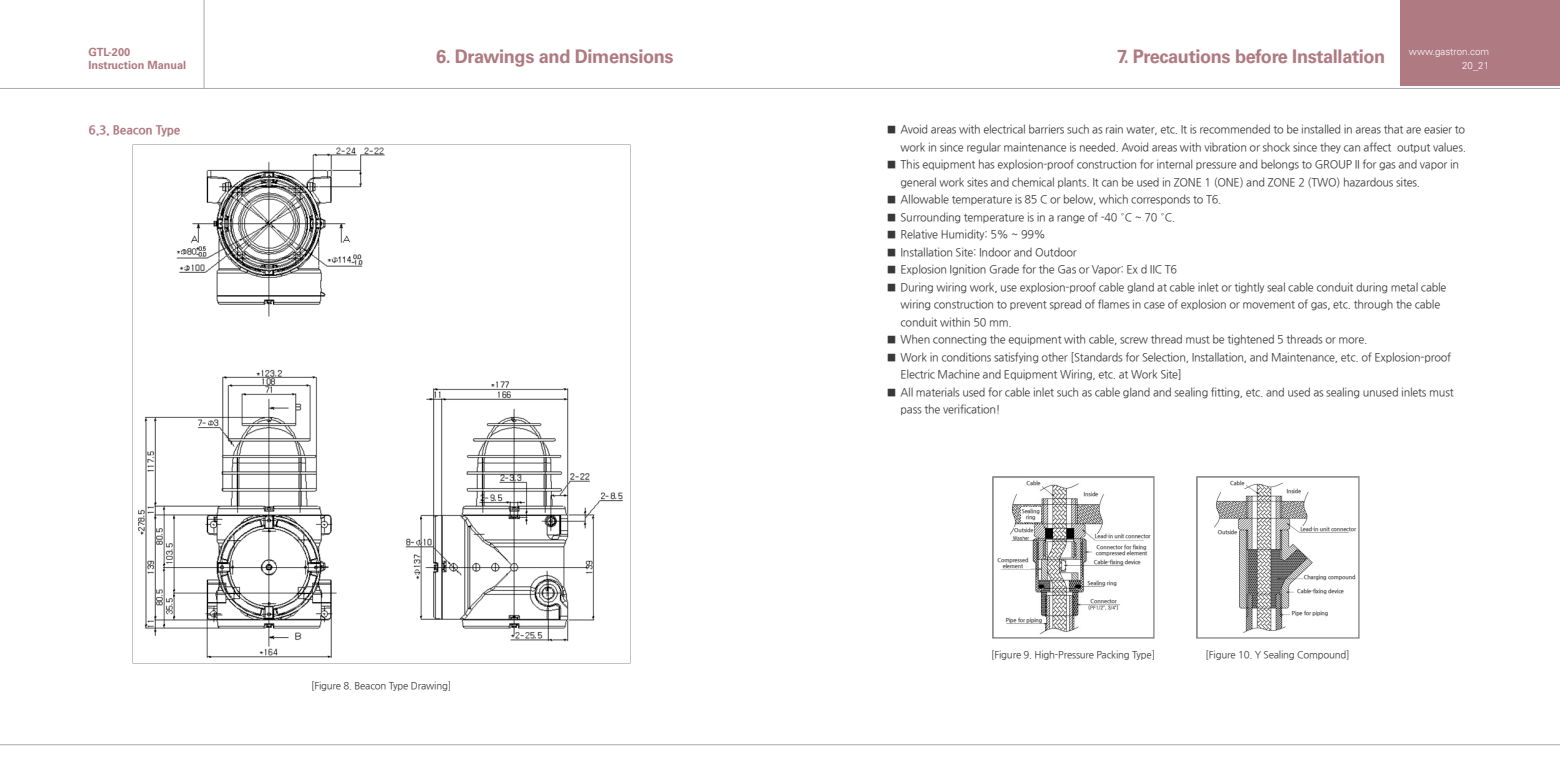
<style>
.page{position:relative;width:1560px;height:780px;background:#fff}
.page>*{position:absolute;margin:0;border:0;box-sizing:border-box;transform-origin:0 0}
.t1{font:700 18.75px "Univers LT Std";letter-spacing:-.02em;color:#af7a81}
.t2{font:800 12.5px "Nanum Gothic";letter-spacing:-.02em;color:#af7a81}
.t3{font:11.25px/17.5px "Nanum Gothic";letter-spacing:-.02em;color:#383839}
.t4{font:700 11.25px/12.5px "Univers LT Std";color:#af7a81}
.t5{font:10px "Nanum Gothic";letter-spacing:-.02em;color:#383839}
.t6{font:300 10px/13.8px "Univers LT Std";color:#fff;text-align:right}
.t7{font:700 5.75px/5.8px "Nanum Gothic";letter-spacing:-.02em;color:#383839;text-align:center}
.s1{font-family:"Nanum Gothic";font-weight:400}
</style>
<div class="page">
<div style="left:1400px;top:0;width:159px;height:85px;background:#af7a81"></div>
<hr style="left:0;top:88px;width:1559px;height:1px;background:#a6abb0">
<hr style="left:0;top:744px;width:1559px;height:1px;background:#a6abb0">
<hr style="left:204px;top:0;width:1px;height:89px;background:#a6abb0">
<img style="left:138px;top:147px;width:485px;height:511px">
<img style="left:992px;top:476px;width:162px;height:162px">
<img style="left:1196px;top:476px;width:162px;height:162px">
<div style="left:1025px;top:480px;width:16px;height:6px;background:#fff"></div>
<div style="left:1229px;top:480px;width:16px;height:6px;background:#fff"></div>
<div style="left:1083px;top:491px;width:16px;height:6px;background:#fff"></div>
<div style="left:1285px;top:488px;width:16px;height:6px;background:#fff"></div>
<div style="left:1014px;top:527px;width:19px;height:6px;background:#fff"></div>
<div style="left:1217px;top:529px;width:20px;height:6px;background:#fff"></div>
<div style="left:1094px;top:533px;width:56px;height:6px;background:#fff"></div>
<div style="left:1300px;top:526px;width:55px;height:6px;background:#fff"></div>
<div style="left:1302px;top:574px;width:53px;height:5px;background:#fff"></div>
<div style="left:1293px;top:587px;width:53px;height:8px;background:#fff"></div>
<div style="left:1290px;top:609px;width:53px;height:8px;background:#fff"></div>
<div style="left:1089px;top:559px;width:55px;height:6px;background:#fff"></div>
<div style="left:1087px;top:580px;width:56px;height:6px;background:#fff"></div>
<div style="left:1020px;top:507px;width:20px;height:14px;background:#fff"></div>
<div style="left:1087px;top:598px;width:32px;height:6px;background:#fff"></div>
<div style="left:1002px;top:617px;width:43px;height:5px;background:#fff"></div>
<div style="left:995px;top:557px;width:35px;height:11px;background:#fff"></div>
<div style="left:1092px;top:544px;width:58px;height:12px;background:#fff"></div>
<p class="t4" style="left:88px;top:47px;width:99px">GTL-200<br>Instruction Manual</p>
<p class="t2" style="left:89px;top:124px;width:93px">6.3. Beacon Type</p>
<h1 class="t1" style="left:436px;top:49px;width:239px">6. Drawings and Dimensions</h1>
<p class="t5" style="left:311px;top:681px;width:142px">[Figure 8. Beacon Type Drawing]</p>
<h1 class="t1" style="left:1117px;top:49px;width:270px">7. Precautions before Installation</h1>
<p class="t6" style="left:1408px;top:46px;width:82px">www.gastron.com<br>20<span class="s1">_</span>21</p>
<p class="t3" style="left:886px;top:121px;width:581px;text-align:right">■ Avoid areas with electrical barriers such as rain water, etc. It is recommended to be installed in areas that are easier to work in since regular maintenance is needed. Avoid areas with vibration or shock since they can affect output values.</p>
<p class="t3" style="left:900px;top:156px;width:560px;text-indent:-14px">■ This equipment has explosion-proof construction for internal pressure and belongs to GROUP II for gas and vapor in general work sites and chemical plants. It can be used in ZONE 1 (ONE) and ZONE 2 (TWO) hazardous sites.</p>
<p class="t3" style="left:886px;top:191px;width:337px">■ Allowable temperature is 85 C or below, which corresponds to T6.</p>
<p class="t3" style="left:886px;top:208px;width:290px">■ Surrounding temperature is in a range of -40 °C ~ 70 °C.</p>
<p class="t3" style="left:886px;top:226px;width:161px">■ Relative Humidity: 5% ~ 99%</p>
<p class="t3" style="left:886px;top:243px;width:192px">■ Installation Site: Indoor and Outdoor</p>
<p class="t3" style="left:886px;top:261px;width:292px">■ Explosion Ignition Grade for the Gas or Vapor: Ex d IIC T6</p>
<p class="t3" style="left:900px;top:278px;width:547px;text-indent:-14px">■ During wiring work, use explosion-proof cable gland at cable inlet or tightly seal cable conduit during metal cable wiring construction to prevent spread of flames in case of explosion or movement of gas, etc. through the cable conduit within 50 mm.</p>
<p class="t3" style="left:886px;top:331px;width:482px">■ When connecting the equipment with cable, screw thread must be tightened 5 threads or more.</p>
<p class="t3" style="left:900px;top:348px;width:552px;text-indent:-14px">■ Work in conditions satisfying other [Standards for Selection, Installation, and Maintenance, etc. of Explosion-proof<br>Electric Machine and Equipment Wiring, etc. at Work Site]</p>
<p class="t3" style="left:900px;top:383px;width:554px;text-indent:-14px">■ All materials used for cable inlet such as cable gland and sealing fitting, etc. and used as sealing unused inlets must pass the verification!</p>
<p class="t7" style="left:1026px;top:480px;width:16px">Cable</p>
<p class="t7" style="left:1229px;top:480px;width:16px">Cable</p>
<p class="t7" style="left:1083px;top:491px;width:16px">Inside</p>
<p class="t7" style="left:1021px;top:508px;width:19px">Sealing ring</p>
<p class="t7" style="left:1014px;top:528px;width:21px">Outside</p>
<p class="t7" style="left:1217px;top:529px;width:21px">Outside</p>
<p class="t7" style="left:1094px;top:534px;width:57px">Lead-in unit connector</p>
<p class="t7" style="left:997px;top:557px;width:32px">Compressed element</p>
<p class="t7" style="left:1005px;top:617px;width:38px">Pipe for piping</p>
<p class="t7" style="left:1095px;top:545px;width:53px;text-align:left">Connector for fixing compressed element</p>
<p class="t7" style="left:1093px;top:559px;width:48px">Cable-fixing device</p>
<p class="t7" style="left:1087px;top:580px;width:31px">Sealing ring</p>
<p class="t7" style="left:1090px;top:598px;width:28px">Connector</p>
<p class="t7" style="left:1286px;top:488px;width:16px">Inside</p>
<p class="t7" style="left:1300px;top:526px;width:57px">Lead-in unit connector</p>
<p class="t7" style="left:1303px;top:574px;width:53px">Charging compound</p>
<p class="t7" style="left:1296px;top:588px;width:48px">Cable-fixing device</p>
<p class="t7" style="left:1291px;top:610px;width:38px">Pipe for piping</p>
<p class="t5" style="left:991px;top:650px;width:166px">[Figure 9. High-Pressure Packing Type]</p>
<p class="t5" style="left:1205px;top:650px;width:145px">[Figure 10. Y Sealing Compound]</p>
</div>
